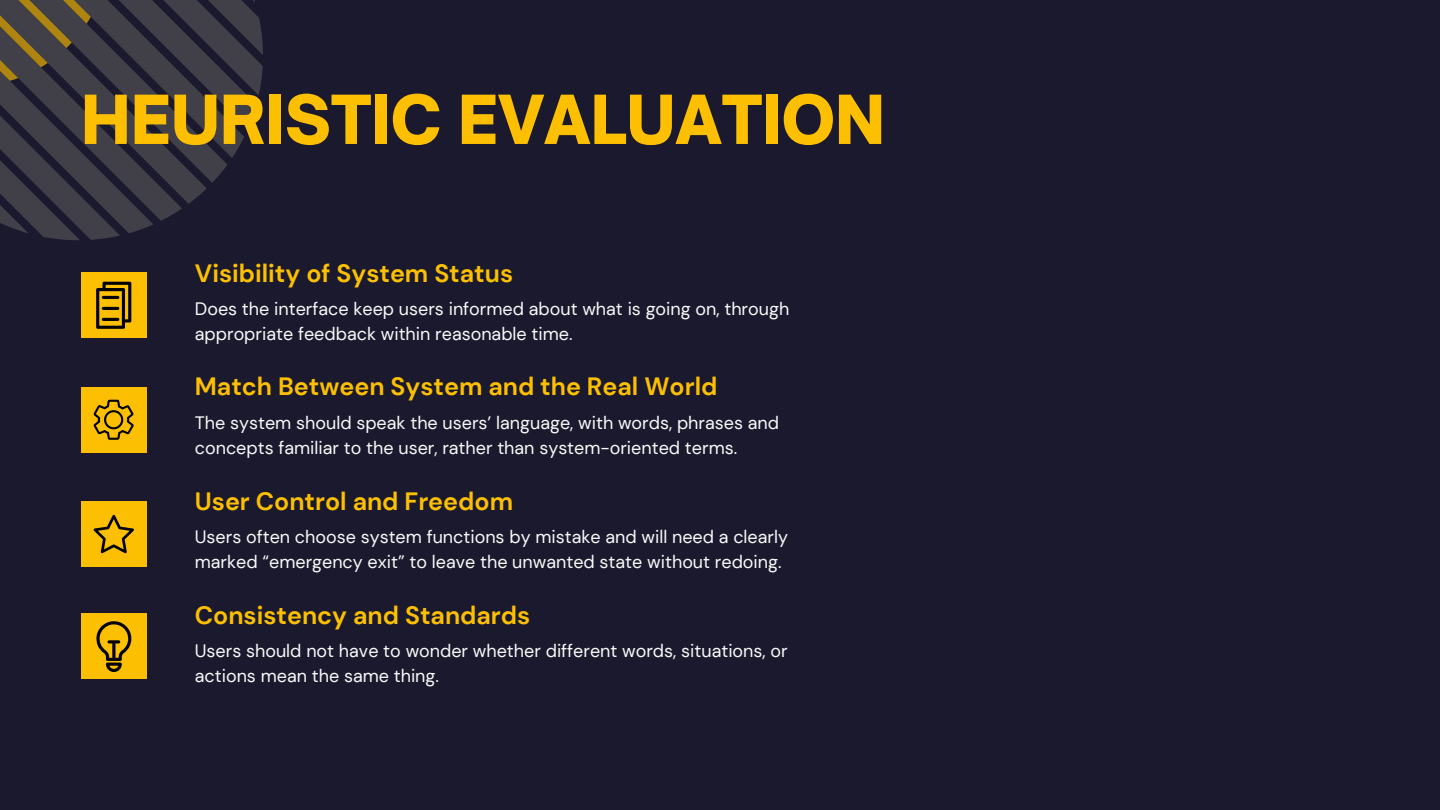
<style>
.page{position:relative;width:1440px;height:810px;background:#1a192e}
.page>*{position:absolute;margin:0;border:0;box-sizing:border-box;transform-origin:0 0}
.t1{font:900 64.6px "Open Sauce One";color:#fcbf01}
.t2{font:700 25px "DM Sans";color:#fcbf01}
.t3{font:18px/24.9px "DM Sans";color:#fafafa}
</style>
<div class="page">
<svg style="left:0;top:0;width:263px;height:240px"></svg>
<div style="left:81px;top:614px;width:65px;height:65px;background:#fcbf01"></div>
<svg style="left:96px;top:621px;width:35px;height:51px"></svg>
<div style="left:81px;top:501px;width:65px;height:66px;background:#fcbf01"></div>
<svg style="left:94px;top:515px;width:40px;height:38px"></svg>
<div style="left:81px;top:387px;width:65px;height:65px;background:#fcbf01"></div>
<svg style="left:94px;top:400px;width:40px;height:40px"></svg>
<div style="left:81px;top:273px;width:65px;height:65px;background:#fcbf01"></div>
<svg style="left:96px;top:282px;width:35px;height:47px"></svg>
<hr style="left:102px;top:296px;width:17px;height:3px;background:#010101;border-radius:2px">
<hr style="left:102px;top:307px;width:17px;height:3px;background:#010101;border-radius:2px">
<hr style="left:102px;top:318px;width:17px;height:3px;background:#010101;border-radius:2px">
<h1 class="t1" style="left:81px;top:79px;width:806px">HEURISTIC EVALUATION</h1>
<h2 class="t2" style="left:195px;top:257px;width:320px">Visibility of System Status</h2>
<p class="t3" style="left:195px;top:296px;width:596px">Does the interface keep users informed about what is going on, through appropriate feedback within reasonable time.</p>
<h2 class="t2" style="left:195px;top:371px;width:524px">Match Between System and the Real World</h2>
<p class="t3" style="left:195px;top:410px;width:586px">The system should speak the users’ language, with words, phrases and concepts familiar to the user, rather than system-oriented terms.</p>
<h2 class="t2" style="left:195px;top:485px;width:320px">User Control and Freedom</h2>
<p class="t3" style="left:195px;top:525px;width:595px">Users often choose system functions by mistake and will need a clearly marked “emergency exit” to leave the unwanted state without redoing.</p>
<h2 class="t2" style="left:195px;top:599px;width:337px">Consistency and Standards</h2>
<p class="t3" style="left:195px;top:639px;width:594px">Users should not have to wonder whether different words, situations, or actions mean the same thing.</p>
</div>
